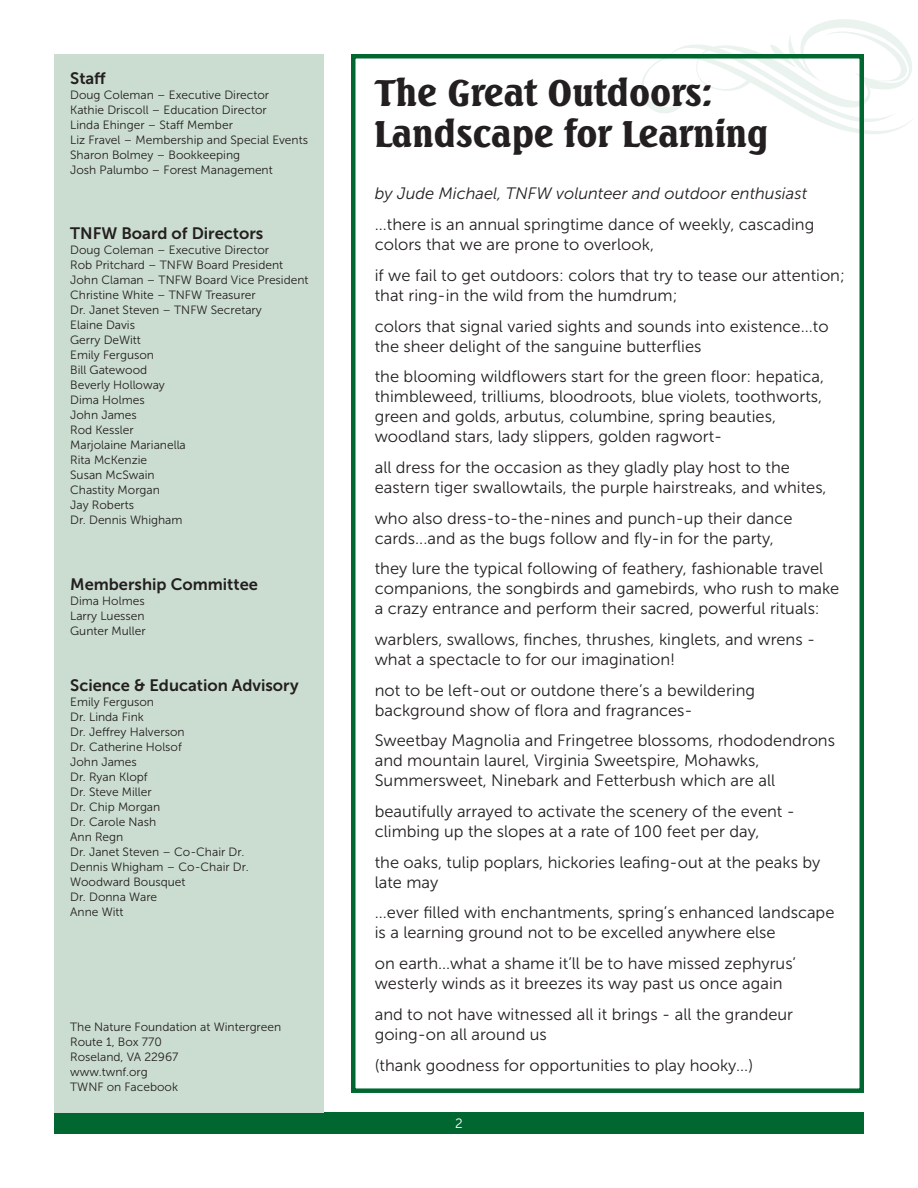
<style>
.page{position:relative;width:918px;height:1188px;background:#fff}
.page>*{position:absolute;margin:0;border:0;box-sizing:border-box;transform-origin:0 0}
.t1{font:900 36px/41.4px "Saren";color:#231f20}
.t2{font:16.5px/20px "Museo Sans 300";color:#231f20}
.t3{font:16.5px "Museo Sans 700";color:#231f20}
.t4{font:italic 16.5px "Museo Sans 300";color:#231f20}
.t5{font:13.5px "Museo Sans 300";color:#fff}
.t6{font:12px/15px "Museo Sans 300";color:#231f20}
</style>
<div class="page">
<div style="left:54px;top:1112px;width:810px;height:22px;background:#006731"></div>
<div style="left:54px;top:54px;width:270px;height:1058px;background:#cbddd0"></div>
<svg style="left:641px;top:19px;width:271px;height:115px"></svg>
<div style="left:351px;top:54px;width:513px;height:1039px;border:4px solid #006731"></div>
<p class="t3" style="left:70px;top:69px;width:37px">Staff</p>
<p class="t6" style="left:70px;top:87px;width:239px">Doug Coleman – Executive Director<br>Kathie Driscoll – Education Director<br>Linda Ehinger – Staff Member<br>Liz Fravel – Membership and Special Events Sharon Bolmey – Bookkeeping<br>Josh Palumbo – Forest Management</p>
<p class="t3" style="left:70px;top:224px;width:195px">TNFW Board of Directors</p>
<p class="t6" style="left:70px;top:243px;width:240px">Doug Coleman – Executive Director<br>Rob Pritchard – TNFW Board President<br>John Claman – TNFW Board Vice President<br>Christine White – TNFW Treasurer<br>Dr. Janet Steven – TNFW Secretary<br>Elaine Davis<br>Gerry DeWitt<br>Emily Ferguson<br>Bill Gatewood<br>Beverly Holloway<br>Dima Holmes<br>John James<br>Rod Kessler<br>Marjolaine Marianella<br>Rita McKenzie<br>Susan McSwain<br>Chastity Morgan<br>Jay Roberts<br>Dr. Dennis Whigham</p>
<p class="t3" style="left:70px;top:575px;width:189px">Membership Committee</p>
<p class="t6" style="left:70px;top:593px;width:77px;text-align:justify">Dima Holmes Larry Luessen Gunter Muller</p>
<p class="t3" style="left:70px;top:676px;width:230px">Science &amp; Education Advisory</p>
<p class="t6" style="left:70px;top:695px;width:180px">Emily Ferguson<br>Dr. Linda Fink<br>Dr. Jeffrey Halverson<br>Dr. Catherine Holsof<br>John James<br>Dr. Ryan Klopf<br>Dr. Steve Miller<br>Dr. Chip Morgan<br>Dr. Carole Nash<br>Ann Regn<br>Dr. Janet Steven – Co-Chair Dr.<br>Dennis Whigham – Co-Chair Dr.<br>Woodward Bousquet<br>Dr. Donna Ware<br>Anne Witt</p>
<p class="t6" style="left:70px;top:1020px;width:213px">The Nature Foundation at Wintergreen<br>Route 1, Box 770<br>Roseland, VA 22967<br>www.twnf.org<br>TWNF on Facebook</p>
<h1 class="t1" style="left:375px;top:74px;width:395px">The Great Outdoors:<br>Landscape for Learning</h1>
<p class="t4" style="left:375px;top:185px;width:434px">by Jude Michael, TNFW volunteer and outdoor enthusiast</p>
<p class="t2" style="left:375px;top:215px;width:441px">...there is an annual springtime dance of weekly, cascading colors that we are prone to overlook,</p>
<p class="t2" style="left:375px;top:265px;width:472px">if we fail to get outdoors: colors that try to tease our attention; that ring-in the wild from the humdrum;</p>
<p class="t2" style="left:375px;top:316px;width:455px">colors that signal varied sights and sounds into existence...to the sheer delight of the sanguine butterflies</p>
<p class="t2" style="left:375px;top:367px;width:451px">the blooming wildflowers start for the green floor: hepatica, thimbleweed, trilliums, bloodroots, blue violets, toothworts, green and golds, arbutus, columbine, spring beauties, woodland stars, lady slippers, golden ragwort-</p>
<p class="t2" style="left:375px;top:457px;width:453px">all dress for the occasion as they gladly play host to the eastern tiger swallowtails, the purple hairstreaks, and whites,</p>
<p class="t2" style="left:375px;top:508px;width:419px">who also dress-to-the-nines and punch-up their dance cards...and as the bugs follow and fly-in for the party,</p>
<p class="t2" style="left:375px;top:559px;width:466px">they lure the typical following of feathery, fashionable travel companions, the songbirds and gamebirds, who rush to make a crazy entrance and perform their sacred, powerful rituals:</p>
<p class="t2" style="left:375px;top:629px;width:442px">warblers, swallows, finches, thrushes, kinglets, and wrens - what a spectacle to for our imagination!</p>
<p class="t2" style="left:375px;top:680px;width:382px">not to be left-out or outdone there’s a bewildering background show of flora and fragrances-</p>
<p class="t2" style="left:375px;top:731px;width:462px">Sweetbay Magnolia and Fringetree blossoms, rhododendrons and mountain laurel, Virginia Sweetspire, Mohawks,<br>Summersweet, Ninebark and Fetterbush which are all</p>
<p class="t2" style="left:375px;top:802px;width:422px">beautifully arrayed to activate the scenery of the event - climbing up the slopes at a rate of 100 feet per day,</p>
<p class="t2" style="left:375px;top:852px;width:447px">the oaks, tulip poplars, hickories leafing-out at the peaks by late may</p>
<p class="t2" style="left:375px;top:903px;width:461px">...ever filled with enchantments, spring’s enhanced landscape is a learning ground not to be excelled anywhere else</p>
<p class="t2" style="left:375px;top:954px;width:423px">on earth...what a shame it’ll be to have missed zephyrus’ westerly winds as it breezes its way past us once again</p>
<p class="t2" style="left:375px;top:1004px;width:420px">and to not have witnessed all it brings - all the grandeur going-on all around us</p>
<p class="t2" style="left:375px;top:1055px;width:380px">(thank goodness for opportunities to play hooky...)</p>
<p class="t5" style="left:455px;top:1116px;width:9px">2</p>
</div>
